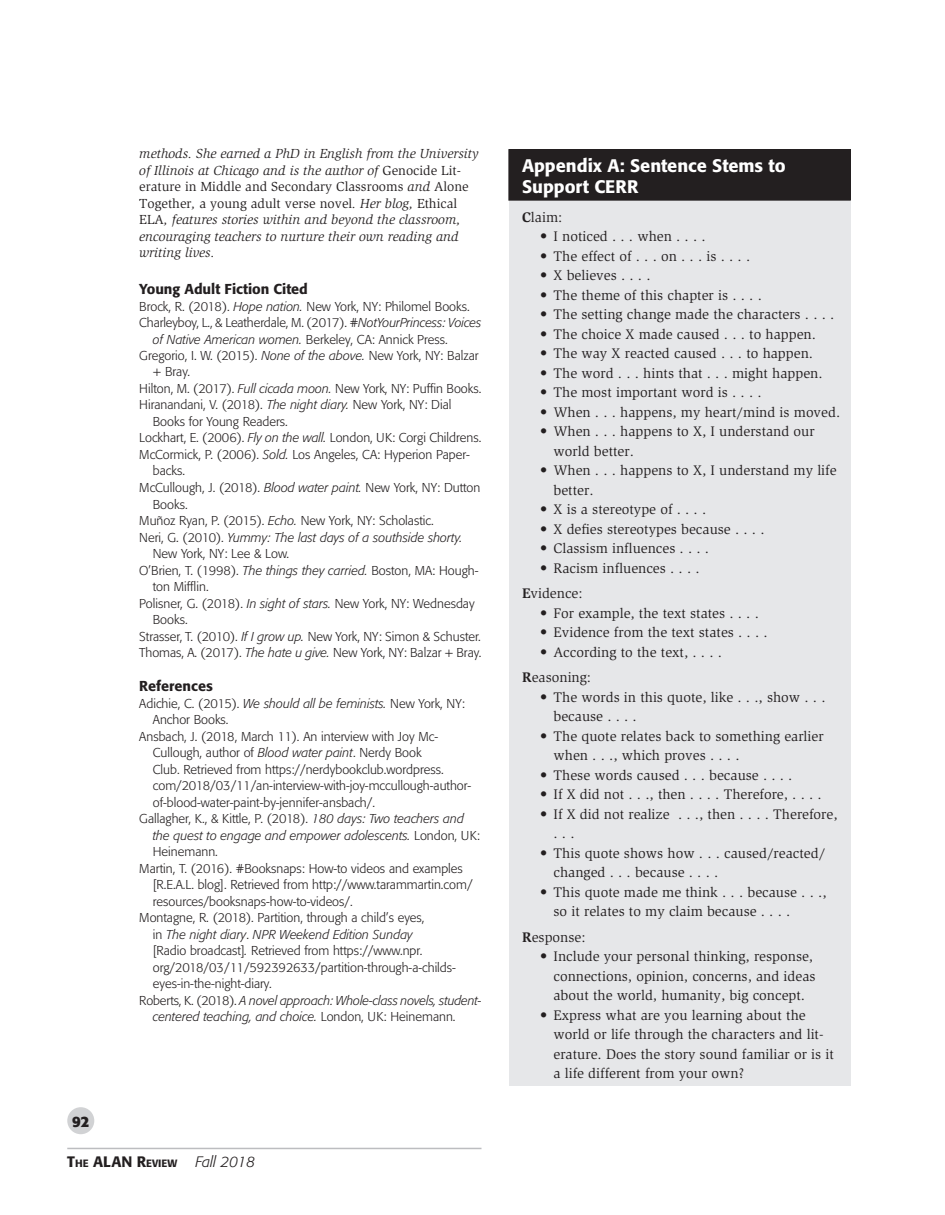
<style>
.page{position:relative;width:945px;height:1215px;background:#fff}
.page>*{position:absolute;margin:0;border:0;box-sizing:border-box;transform-origin:0 0}
.t1{font:500 18px/21.6px "Formata";color:#fff}
.t2{font:italic 300 15px "Formata";letter-spacing:-.01em;color:#231f20}
.t3{font:700 15px "Formata";color:#231f20}
.t4{font:14.25px/19.5px "Slimbach";color:#231f20}
.t5{font:500 14.25px "Formata";color:#231f20}
.t6{font:italic 13.5px/16.5px "Slimbach";color:#231f20}
.t7{font:300 12.75px "Formata";color:#231f20}
.t8{font:italic 300 12.75px "Formata";color:#231f20}
.s1{font-style:normal}
.s2{font-style:italic}
.s3{font-weight:500;font-style:normal}
.s4{font-weight:500;font-style:normal;font-size:10.5px}
.s5{font-weight:700}
</style>
<div class="page">
<hr style="left:67px;top:1147px;width:414px;height:2px;background:#bcbdc0">
<div style="left:67px;top:1107px;width:27px;height:27px;background:#d1d2d4;border-radius:50%"></div>
<div style="left:509px;top:150px;width:341px;height:936px;background:#e6e7e9"></div>
<div style="left:509px;top:150px;width:341px;height:50px;background:#231f20"></div>
<div style="left:508px;top:149px;width:342px;height:51px;border:1px solid #231f20"></div>
<p class="t3" style="left:72px;top:1112px;width:19px">92</p>
<p class="t6" style="left:139px;top:146px;width:341px">methods. She earned a PhD in English from the University of Illinois at Chicago and is the author of <span class="s1">Genocide Lit&shy;erature in Middle and Secondary Classrooms</span> and <span class="s1">Alone Together</span>, <span class="s1">a young adult verse novel</span>. Her blog, <span class="s1">Ethical ELA</span>, features stories within and beyond the classroom, encouraging teachers to nurture their own reading and writing lives.</p>
<p class="t5" style="left:139px;top:280px;width:170px">Young Adult Fiction Cited</p>
<p class="t7" style="left:139px;top:298px;width:332px">Brock, R. (2018). <span class="s2">Hope nation.</span> New York, NY: Philomel Books.</p>
<p class="t7" style="left:139px;top:315px;width:343px">Charleyboy, L., &amp; Leatherdale, M. (2017). <span class="s2">#NotYourPrincess: Voices</span></p>
<p class="t7" style="left:153px;top:331px;width:296px"><span class="s2">of Native American women.</span> Berkeley, CA: Annick Press.</p>
<p class="t7" style="left:139px;top:348px;width:341px">Gregorio, I. W. (2015). <span class="s2">None of the above.</span> New York, NY: Balzar</p>
<p class="t7" style="left:153px;top:364px;width:39px">+ Bray.</p>
<p class="t7" style="left:139px;top:381px;width:343px">Hilton, M. (2017). <span class="s2">Full cicada moon.</span> New York, NY: Puffin Books.</p>
<p class="t7" style="left:139px;top:397px;width:313px">Hiranandani, V. (2018). <span class="s2">The night diary.</span> New York, NY: Dial</p>
<p class="t7" style="left:153px;top:414px;width:136px">Books for Young Readers.</p>
<p class="t7" style="left:139px;top:430px;width:343px">Lockhart, E. (2006). <span class="s2">Fly on the wall.</span> London, UK: Corgi Childrens.</p>
<p class="t7" style="left:139px;top:447px;width:332px">McCormick, P. (2006). <span class="s2">Sold.</span> Los Angeles, CA: Hyperion Paper-</p>
<p class="t7" style="left:153px;top:463px;width:34px">backs.</p>
<p class="t7" style="left:139px;top:480px;width:342px">McCullough, J. (2018). <span class="s2">Blood water paint.</span> New York, NY: Dutton</p>
<p class="t7" style="left:153px;top:496px;width:36px">Books.</p>
<p class="t7" style="left:139px;top:513px;width:296px">Muñoz Ryan, P. (2015). <span class="s2">Echo.</span> New York, NY: Scholastic.</p>
<p class="t8" style="left:139px;top:529px;width:324px"><span class="s1">Neri, G. (2010).</span> Yummy: The last days of a southside shorty.</p>
<p class="t7" style="left:153px;top:546px;width:138px">New York, NY: Lee &amp; Low.</p>
<p class="t7" style="left:139px;top:562px;width:341px">O’Brien, T. (1998). <span class="s2">The things they carried.</span> Boston, MA: Hough-</p>
<p class="t7" style="left:153px;top:579px;width:57px">ton Mifflin.</p>
<p class="t7" style="left:139px;top:596px;width:337px">Polisner, G. (2018). <span class="s2">In sight of stars.</span> New York, NY: Wednesday</p>
<p class="t7" style="left:153px;top:612px;width:36px">Books.</p>
<p class="t7" style="left:139px;top:628px;width:343px">Strasser, T. (2010). <span class="s2">If I grow up.</span> New York, NY: Simon &amp; Schuster.</p>
<p class="t7" style="left:139px;top:645px;width:344px">Thomas, A. (2017). <span class="s2">The hate u give.</span> New York, NY: Balzar + Bray.</p>
<p class="t5" style="left:139px;top:677px;width:75px">References</p>
<p class="t7" style="left:139px;top:695px;width:327px">Adichie, C. (2015). <span class="s2">We should all be feminists.</span> New York, NY:</p>
<p class="t7" style="left:153px;top:712px;width:77px">Anchor Books.</p>
<p class="t7" style="left:139px;top:728px;width:300px">Ansbach, J. (2018, March 11). An interview with Joy Mc-</p>
<p class="t7" style="left:153px;top:745px;width:270px">Cullough, author of <span class="s2">Blood water paint</span>. Nerdy Book</p>
<p class="t7" style="left:153px;top:761px;width:292px">Club. Retrieved from https://nerdybookclub.wordpress.</p>
<p class="t7" style="left:153px;top:778px;width:320px">com/2018/03/11/an-interview-with-joy-mccullough-author-</p>
<p class="t7" style="left:153px;top:794px;width:224px">of-blood-water-paint-by-jennifer-ansbach/.</p>
<p class="t7" style="left:139px;top:811px;width:326px">Gallagher, K., &amp; Kittle, P. (2018). <span class="s2">180 days: Two teachers and</span></p>
<p class="t8" style="left:153px;top:827px;width:329px">the quest to engage and empower adolescents. <span class="s1">London, UK:</span></p>
<p class="t7" style="left:153px;top:844px;width:67px">Heinemann.</p>
<p class="t7" style="left:139px;top:860px;width:325px">Martin, T. (2016). #Booksnaps: How-to videos and examples</p>
<p class="t7" style="left:153px;top:877px;width:321px">[R.E.A.L. blog]. Retrieved from http://www.tarammartin.com/</p>
<p class="t7" style="left:153px;top:893px;width:201px">resources/booksnaps-how-to-videos/.</p>
<p class="t7" style="left:139px;top:910px;width:287px">Montagne, R. (2018). Partition, through a child’s eyes,</p>
<p class="t8" style="left:153px;top:926px;width:261px"><span class="s1">in</span> The night diary<span class="s1">.</span> NPR Weekend Edition Sunday</p>
<p class="t7" style="left:153px;top:943px;width:271px">[Radio broadcast]<span class="s2">.</span> Retrieved from https://www.npr.</p>
<p class="t7" style="left:153px;top:959px;width:304px">org/2018/03/11/592392633/partition-through-a-childs-</p>
<p class="t7" style="left:153px;top:976px;width:120px">eyes-in-the-night-diary.</p>
<p class="t8" style="left:139px;top:992px;width:344px"><span class="s1">Roberts, K. (2018).</span> A novel approach: Whole-class novels, student-</p>
<p class="t8" style="left:153px;top:1009px;width:304px">centered teaching, and choice. <span class="s1">London, UK: Heinemann.</span></p>
<p class="t2" style="left:67px;top:1153px;width:189px"><span class="s3">T</span><span class="s4">HE</span> <span class="s3">ALAN R</span><span class="s4">EVIEW</span> Fall 2018</p>
<h1 class="t1" style="left:522px;top:154px;width:265px">Appendix A: Sentence Stems to<br>Support CERR</h1>
<p class="t4" style="left:522px;top:207px;width:42px"><span class="s5">C</span>laim:</p>
<p class="t4" style="left:540px;top:227px;width:167px">• I noticed . . . when . . . .</p>
<p class="t4" style="left:540px;top:246px;width:212px">• Theeffectof...on...is....</p>
<p class="t4" style="left:540px;top:266px;width:112px">• X believes . . . .</p>
<p class="t4" style="left:540px;top:285px;width:223px">• The theme of this chapter is . . . .</p>
<p class="t4" style="left:540px;top:305px;width:296px">• The setting change made the characters . . . .</p>
<p class="t4" style="left:540px;top:324px;width:277px">• The choice X made caused . . . to happen.</p>
<p class="t4" style="left:540px;top:344px;width:274px">• The way X reacted caused . . . to happen.</p>
<p class="t4" style="left:540px;top:363px;width:284px">• The word . . . hints that . . . might happen.</p>
<p class="t4" style="left:540px;top:383px;width:223px">• The most important word is . . . .</p>
<p class="t4" style="left:540px;top:402px;width:302px">• When . . . happens, my heart/mind is moved.</p>
<p class="t4" style="left:553px;top:422px;width:263px;text-indent:-13px">• When . . . happens to X, I understand our world better.</p>
<p class="t4" style="left:553px;top:461px;width:284px;text-indent:-13px">• When . . . happens to X, I understand my life better.</p>
<p class="t4" style="left:540px;top:500px;width:168px">• X is a stereotype of . . . .</p>
<p class="t4" style="left:540px;top:519px;width:226px">• X defies stereotypes because . . . .</p>
<p class="t4" style="left:540px;top:539px;width:171px">• Classism influences . . . .</p>
<p class="t4" style="left:522px;top:555px;width:179px;line-height:25.5px;text-indent:18px">• Racism influences . . . .<br><span class="s5">E</span>vidence:</p>
<p class="t4" style="left:540px;top:603px;width:220px">• For example, the text states . . . .</p>
<p class="t4" style="left:540px;top:623px;width:229px">• Evidence from the text states . . . .</p>
<p class="t4" style="left:522px;top:639px;width:201px;line-height:25.5px;text-indent:18px">• According to the text, . . . .<br><span class="s5">R</span>easoning:</p>
<p class="t4" style="left:553px;top:687px;width:273px;text-indent:-13px">• The words in this quote, like . . ., show . . . because . . . .</p>
<p class="t4" style="left:553px;top:726px;width:271px;text-indent:-13px">• The quote relates back to something earlier when . . ., which proves . . . .</p>
<p class="t4" style="left:540px;top:765px;width:254px">• These words caused . . . because . . . .</p>
<p class="t4" style="left:540px;top:785px;width:283px">• If X did not . . ., then . . . . Therefore, . . . .</p>
<p class="t4" style="left:553px;top:804px;width:285px;text-indent:-13px">• If X did not realize . . ., then . . . . Therefore, . . .</p>
<p class="t4" style="left:553px;top:843px;width:273px;text-indent:-13px">• This quote shows how . . . caused/reacted/ changed . . . because . . . .</p>
<p class="t4" style="left:553px;top:882px;width:274px;text-indent:-13px">• This quote made me think . . . because . . ., so it relates to my claim because . . . .</p>
<p class="t4" style="left:522px;top:927px;width:65px"><span class="s5">R</span>esponse:</p>
<p class="t4" style="left:553px;top:946px;width:263px;text-indent:-13px">• Include your personal thinking, response, connections, opinion, concerns, and ideas about the world, humanity, big concept.</p>
<p class="t4" style="left:553px;top:1005px;width:282px;text-indent:-13px">• Express what are you learning about the world or life through the characters and lit&shy;erature. Does the story sound familiar or is it a life different from your own?</p>
</div>
